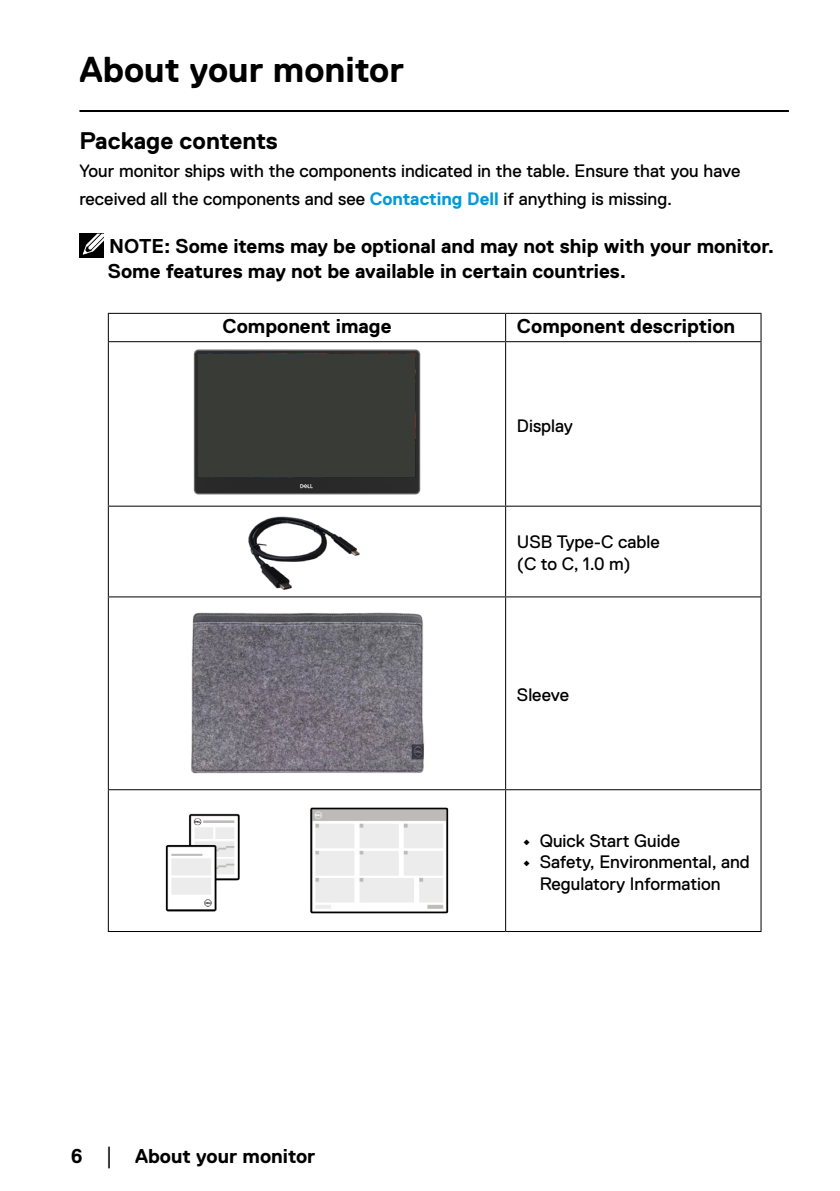
<style>
.page{position:relative;width:840px;height:1191px;background:#fff}
.page>*{position:absolute;margin:0;border:0;box-sizing:border-box;transform-origin:0 0}
.Head1{font:700 36px "Dell Replica";color:#000}
.Head2{font:700 24px "Dell Replica";color:#000}
.Note{font:700 20px/24px "Dell Replica";color:#000}
.Callout_Head_10_12{font:700 20px "Dell Replica";color:#000}
.Paragraph_9_14{font:18px/28px "Dell Replica";color:#000}
.Paragraph_9_10_8{font:18px "Dell Replica";color:#000}
.s1{font-weight:700;color:#0099d9}
.s2{font-family:"Times New Roman";font-weight:400;font-size:18px}
.s3{font-weight:700}
</style>
<div class="page">
<hr style="left:79px;top:110px;width:709px;height:2px;background:#000">
<div style="left:79px;top:234px;width:25px;height:24px;background:#000"></div>
<svg style="left:82px;top:234px;width:22px;height:21px"></svg>
<hr style="left:108px;top:313px;width:397px;height:1px;background:#000">
<svg style="left:108px;top:314px;width:1px;height:27px"></svg>
<hr style="left:505px;top:313px;width:256px;height:1px;background:#000">
<svg style="left:505px;top:314px;width:1px;height:27px"></svg>
<svg style="left:760px;top:314px;width:1px;height:27px"></svg>
<hr style="left:108px;top:341px;width:397px;height:1px;background:#000">
<hr style="left:108px;top:342px;width:1px;height:163px;background:#000">
<hr style="left:505px;top:341px;width:256px;height:1px;background:#000">
<hr style="left:505px;top:342px;width:1px;height:163px;background:#000">
<hr style="left:760px;top:342px;width:1px;height:163px;background:#000">
<hr style="left:108px;top:505px;width:397px;height:1px;background:#000">
<hr style="left:108px;top:506px;width:1px;height:90px;background:#000">
<hr style="left:505px;top:505px;width:256px;height:1px;background:#000">
<hr style="left:505px;top:506px;width:1px;height:90px;background:#000">
<hr style="left:760px;top:506px;width:1px;height:90px;background:#000">
<hr style="left:108px;top:596px;width:397px;height:1px;background:#000">
<hr style="left:108px;top:597px;width:1px;height:192px;background:#000">
<hr style="left:505px;top:596px;width:256px;height:1px;background:#000">
<hr style="left:505px;top:597px;width:1px;height:192px;background:#000">
<hr style="left:760px;top:597px;width:1px;height:192px;background:#000">
<hr style="left:108px;top:789px;width:397px;height:1px;background:#000">
<hr style="left:108px;top:790px;width:1px;height:141px;background:#000">
<hr style="left:505px;top:789px;width:256px;height:1px;background:#000">
<hr style="left:505px;top:790px;width:1px;height:141px;background:#000">
<hr style="left:760px;top:790px;width:1px;height:141px;background:#000">
<hr style="left:108px;top:931px;width:397px;height:1px;background:#000">
<hr style="left:505px;top:931px;width:256px;height:1px;background:#000">
<svg style="left:195px;top:351px;width:223px;height:142px;background:#2b2b2c"></svg>
<div style="left:192px;top:348px;width:229px;height:148px;border:2px solid #fff;border-radius:6px"></div>
<div style="left:198px;top:354px;width:217px;height:122px;background:#383b36"></div>
<img style="left:242px;top:516px;width:129px;height:82px">
<img style="left:191px;top:612px;width:234px;height:162px">
<img style="left:165px;top:807px;width:283px;height:106px">
<p class="Head1" style="left:79px;top:49px;width:326px">About your monitor</p>
<p class="Head2" style="left:79px;top:127px;width:200px">Package contents</p>
<p class="Paragraph_9_14" style="left:79px;top:157px;width:662px">Your monitor ships with the components indicated in the table. Ensure that you have received all the components and see <span class="s1">Contacting Dell</span> if anything is missing.</p>
<p class="Note" style="left:108px;top:235px;width:667px">NOTE: Some items may be optional and may not ship with your monitor.<br>Some features may not be available in certain countries.</p>
<p class="Callout_Head_10_12" style="left:222px;top:315px;width:170px">Component image</p>
<p class="Callout_Head_10_12" style="left:516px;top:315px;width:219px">Component description</p>
<p class="Paragraph_9_10_8" style="left:516px;top:415px;width:57px">Display</p>
<p class="Paragraph_9_10_8" style="left:516px;top:532px;width:144px">USB Type-C cable</p>
<p class="Paragraph_9_10_8" style="left:516px;top:554px;width:115px">(C to C, 1.0 m)</p>
<p class="Paragraph_9_10_8" style="left:516px;top:685px;width:54px">Sleeve</p>
<p class="Note" style="left:71px;top:1144px;width:246px">6 <span class="s2">│</span> About your monitor</p>
<p class="Paragraph_9_14" style="left:522px;top:826px;width:159px"><span class="s3">•</span> Quick Start Guide</p>
<p class="Paragraph_9_14" style="left:539px;top:851px;width:211px;line-height:21.6px;text-indent:-17px"><span class="s3">•</span> Safety, Environmental, and<br>Regulatory Information</p>
</div>
